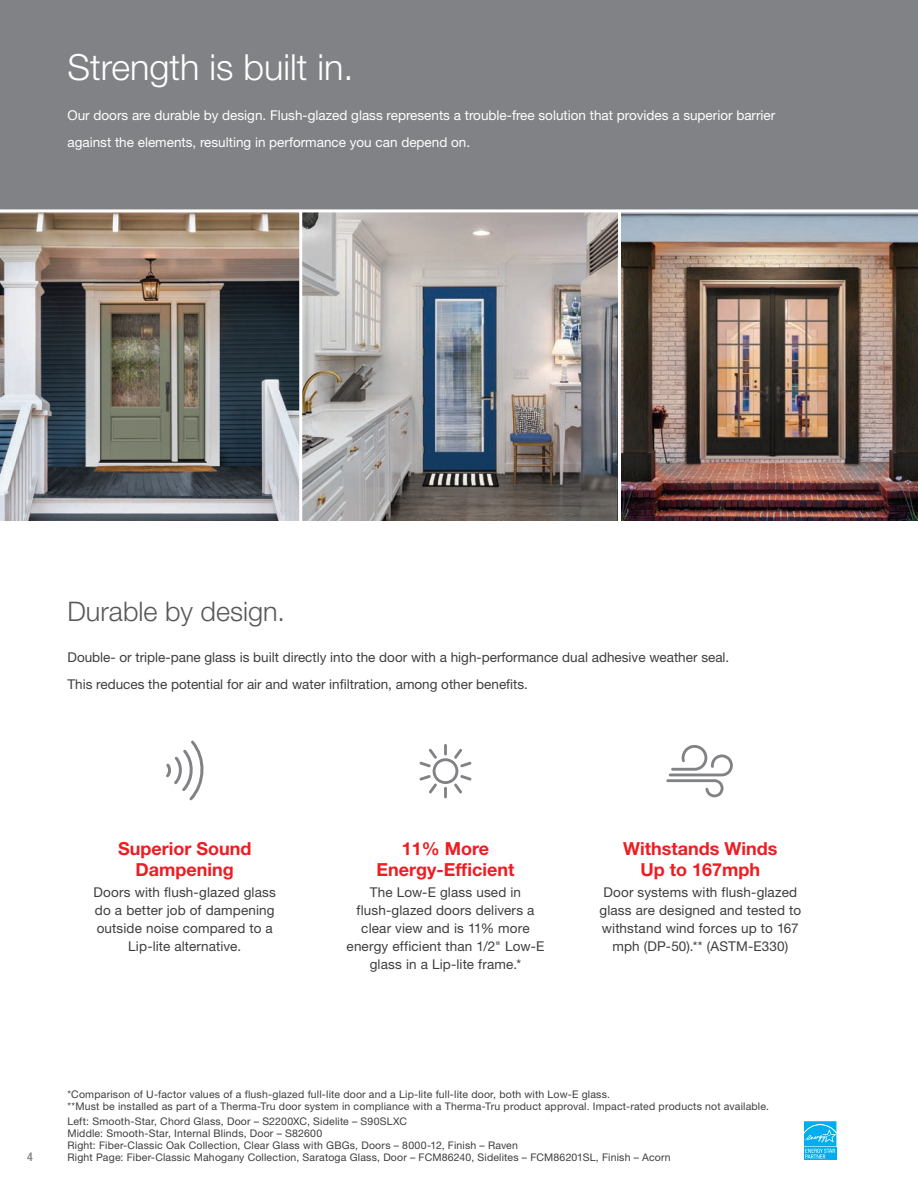
<style>
.page{position:relative;width:918px;height:1188px;background:#fff}
.page>*{position:absolute;margin:0;border:0;box-sizing:border-box;transform-origin:0 0}
.t1{font:300 36px "Helvetica Neue LT Std";color:#fff}
.Main_Head{font:300 27px "Helvetica Neue LT Std";color:#57585a}
.t2{font:700 18px/21px "Helvetica Neue LT Std";color:#ee1d23;text-align:center}
._13_Notes{font:13.5px/18px "Helvetica Neue LT Std";letter-spacing:.01em;color:#3e3e3f;text-align:center}
.Body_Text{font:13.5px/27px "Helvetica Neue LT Std";color:#3e3e3f}
.Body_Text-2{font:13.5px/27px "Helvetica Neue LT Std";color:#fff}
.t3{font:500 condensed 12px "Helvetica Neue LT Std";color:#808285}
._13_Notes-2{font:10.5px/12px "Helvetica Neue LT Std";letter-spacing:.02em;color:#3e3e3f}
</style>
<div class="page">
<div style="left:0;top:0;width:918px;height:211px;background:#808285"></div>
<img style="left:621px;top:212px;width:297px;height:308px">
<img style="left:0;top:212px;width:299px;height:308px">
<svg style="left:302px;top:212px;width:316px;height:308px;background:#9c9b9c"></svg>
<svg style="left:804px;top:1121px;width:33px;height:39px"></svg>
<svg style="left:419px;top:744px;width:53px;height:54px"></svg>
<svg style="left:666px;top:745px;width:67px;height:52px"></svg>
<svg style="left:166px;top:740px;width:38px;height:61px"></svg>
<hr style="left:0;top:209px;width:918px;height:3px;background:#fff">
<p class="t1" style="left:68px;top:45px;width:288px">Strength is built in.</p>
<p class="Body_Text-2" style="left:68px;top:102px;width:709px">Our doors are durable by design. Flush-glazed glass represents a trouble-free solution that provides a superior barrier against the elements, resulting in performance you can depend on.</p>
<p class="Main_Head" style="left:68px;top:595px;width:219px">Durable by design.</p>
<p class="Body_Text" style="left:68px;top:643px;width:663px">Double- or triple-pane glass is built directly into the door with a high-performance dual adhesive weather seal.<br>This reduces the potential for air and water infiltration, among other benefits.</p>
<p class="t2" style="left:118px;top:838px;width:135px">Superior Sound<br>Dampening</p>
<p class="_13_Notes" style="left:94px;top:883px;width:184px">Doors with flush-glazed glass do a better job of dampening outside noise compared to a<br>Lip-lite alternative.</p>
<p class="t2" style="left:402px;top:838px;width:89px">11% More</p>
<p class="t2" style="left:377px;top:859px;width:139px">Energy-Efficient</p>
<p class="_13_Notes" style="left:347px;top:883px;width:199px">The Low-E glass used in flush-glazed doors delivers a clear view and is 11% more energy efficient than 1/2" Low-E glass in a Lip-lite frame.*</p>
<p class="t2" style="left:623px;top:838px;width:156px">Withstands Winds</p>
<p class="t2" style="left:641px;top:859px;width:121px">Up to 167mph</p>
<p class="_13_Notes" style="left:600px;top:883px;width:203px">Door systems with flush-glazed glass are designed and tested to withstand wind forces up to 167 mph (DP-50).** (ASTM-E330)</p>
<p class="t3" style="left:27px;top:1150px;width:7px">4</p>
<p class="_13_Notes-2" style="left:67px;top:1088px;width:703px">*Comparison of U-factor values of a flush-glazed full-lite door and a Lip-lite full-lite door, both with Low-E glass.<br>**Must be installed as part of a Therma-Tru door system in compliance with a Therma-Tru product approval. Impact-rated products not available.</p>
<p class="_13_Notes-2" style="left:67px;top:1115px;width:452px">Left: Smooth-Star, Chord Glass, Door – S2200XC, Sidelite – S90SLXC<br>Middle: Smooth-Star, Internal Blinds, Door – S82600<br>Right: Fiber-Classic Oak Collection, Clear Glass with GBGs, Doors – 8000-12, Finish – Raven</p>
<p class="_13_Notes-2" style="left:67px;top:1151px;width:605px">Right Page: Fiber-Classic Mahogany Collection, Saratoga Glass, Door – FCM86240, Sidelites – FCM86201SL, Finish – Acorn</p>
</div>
